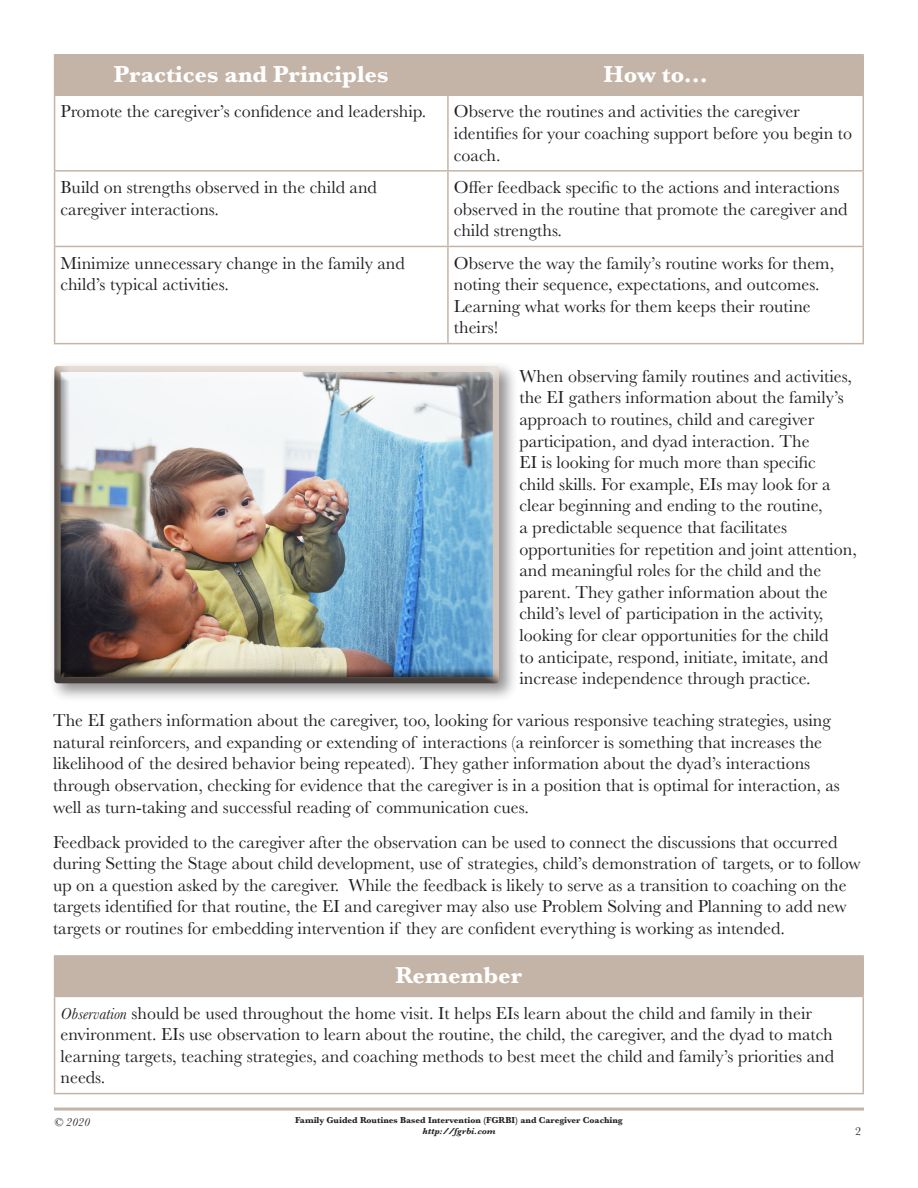
<style>
.page{position:relative;width:918px;height:1188px;background:#fff}
.page>*{position:absolute;margin:0;border:0;box-sizing:border-box;transform-origin:0 0}
.t1{font:700 24px "Baskerville";color:#fff}
.t2{font:18px/21.6px "Baskerville";color:#231f20}
.t3{font:italic 12px "Baskerville";color:#231f20}
.t4{font:12px "Baskerville";color:#231f20}
.t5{font:700 9px "Baskerville";color:#231f20}
.t6{font:italic 700 9px "Baskerville";color:#231f20}
.s1{font-style:italic;font-size:16.5px}
</style>
<div class="page">
<hr style="left:54px;top:1108px;width:810px;height:3px;background:#c4b4a7">
<div style="left:55px;top:56px;width:807px;height:38px;background:#c4b4a7"></div>
<hr style="left:54px;top:54px;width:394px;height:2px;background:#c4b4a7">
<hr style="left:54px;top:56px;width:1px;height:38px;background:#c4b4a7">
<hr style="left:448px;top:54px;width:416px;height:2px;background:#c4b4a7">
<hr style="left:447px;top:56px;width:2px;height:38px;background:#c4b4a7">
<hr style="left:862px;top:56px;width:2px;height:38px;background:#c4b4a7">
<hr style="left:54px;top:94px;width:394px;height:2px;background:#c4b4a7">
<hr style="left:54px;top:96px;width:1px;height:74px;background:#c4b4a7">
<hr style="left:448px;top:94px;width:416px;height:2px;background:#c4b4a7">
<hr style="left:447px;top:96px;width:2px;height:74px;background:#c4b4a7">
<hr style="left:862px;top:96px;width:2px;height:74px;background:#c4b4a7">
<hr style="left:54px;top:170px;width:394px;height:2px;background:#c4b4a7">
<hr style="left:54px;top:172px;width:1px;height:74px;background:#c4b4a7">
<hr style="left:448px;top:170px;width:416px;height:2px;background:#c4b4a7">
<hr style="left:447px;top:172px;width:2px;height:74px;background:#c4b4a7">
<hr style="left:862px;top:172px;width:2px;height:74px;background:#c4b4a7">
<hr style="left:54px;top:246px;width:394px;height:1px;background:#c4b4a7">
<hr style="left:54px;top:247px;width:1px;height:96px;background:#c4b4a7">
<hr style="left:448px;top:246px;width:416px;height:1px;background:#c4b4a7">
<hr style="left:447px;top:247px;width:2px;height:96px;background:#c4b4a7">
<hr style="left:862px;top:247px;width:2px;height:96px;background:#c4b4a7">
<hr style="left:54px;top:343px;width:394px;height:1px;background:#c4b4a7">
<hr style="left:448px;top:343px;width:416px;height:1px;background:#c4b4a7">
<div style="left:55px;top:956px;width:808px;height:40px;background:#c4b4a7"></div>
<hr style="left:54px;top:955px;width:810px;height:2px;background:#c4b4a7">
<hr style="left:54px;top:957px;width:1px;height:39px;background:#c4b4a7">
<hr style="left:862px;top:957px;width:2px;height:39px;background:#c4b4a7">
<hr style="left:54px;top:996px;width:810px;height:1px;background:#c4b4a7">
<hr style="left:54px;top:997px;width:1px;height:96px;background:#c4b4a7">
<hr style="left:862px;top:997px;width:2px;height:96px;background:#c4b4a7">
<hr style="left:54px;top:1093px;width:810px;height:1px;background:#c4b4a7">
<div style="left:49px;top:361px;width:469px;height:341px;background:#231f20;opacity:.5"></div>
<div style="left:53px;top:366px;width:447px;height:318px;background:#231f20;opacity:.75"></div>
<p class="t1" style="left:114px;top:58px;width:276px">Practices and Principles</p>
<p class="t1" style="left:603px;top:58px;width:106px">How to...</p>
<p class="t2" style="left:61px;top:101px;width:367px">Promote the caregiver’s confidence and leadership.</p>
<p class="t2" style="left:454px;top:101px;width:400px">Observe the routines and activities the caregiver identifies for your coaching support before you begin to coach.</p>
<p class="t2" style="left:61px;top:177px;width:318px">Build on strengths observed in the child and caregiver interactions.</p>
<p class="t2" style="left:454px;top:177px;width:395px">Offer feedback specific to the actions and interactions observed in the routine that promote the caregiver and child strengths.</p>
<p class="t2" style="left:61px;top:252px;width:346px">Minimize unnecessary change in the family and child’s typical activities.</p>
<p class="t2" style="left:454px;top:252px;width:382px">Observe the way the family’s routine works for them, noting their sequence, expectations, and outcomes.<br>Learning what works for them keeps their routine theirs!</p>
<p class="t2" style="left:519px;top:366px;width:339px">When observing family routines and activities, the EI gathers information about the family’s approach to routines, child and caregiver participation, and dyad interaction. The<br>EI is looking for much more than specific<br>child skills. For example, EIs may look for a clear beginning and ending to the routine,<br>a predictable sequence that facilitates opportunities for repetition and joint attention, and meaningful roles for the child and the parent. They gather information about the child’s level of participation in the activity, looking for clear opportunities for the child<br>to anticipate, respond, initiate, imitate, and increase independence through practice.</p>
<p class="t2" style="left:53px;top:710px;width:788px">The EI gathers information about the caregiver, too, looking for various responsive teaching strategies, using natural reinforcers, and expanding or extending of interactions (a reinforcer is something that increases the likelihood of the desired behavior being repeated). They gather information about the dyad’s interactions through observation, checking for evidence that the caregiver is in a position that is optimal for interaction, as well as turn-taking and successful reading of communication cues.</p>
<p class="t2" style="left:53px;top:831px;width:809px">Feedback provided to the caregiver after the observation can be used to connect the discussions that occurred during Setting the Stage about child development, use of strategies, child’s demonstration of targets, or to follow up on a question asked by the caregiver. While the feedback is likely to serve as a transition to coaching on the targets identified for that routine, the EI and caregiver may also use Problem Solving and Planning to add new targets or routines for embedding intervention if they are confident everything is working as intended.</p>
<p class="t1" style="left:395px;top:959px;width:128px">Remember</p>
<p class="t2" style="left:61px;top:1002px;width:775px"><span class="s1">Observation</span> should be used throughout the home visit. It helps EIs learn about the child and family in their environment. EIs use observation to learn about the routine, the child, the caregiver, and the dyad to match learning targets, teaching strategies, and coaching methods to best meet the child and family’s priorities and needs.</p>
<p class="t3" style="left:54px;top:1114px;width:38px">© 2020</p>
<p class="t5" style="left:295px;top:1114px;width:329px">Family Guided Routines Based Intervention (FGRBI) and Caregiver Coaching</p>
<p class="t6" style="left:423px;top:1124px;width:74px">http://fgrbi.com</p>
<p class="t4" style="left:855px;top:1123px;width:7px">2</p>
</div>
